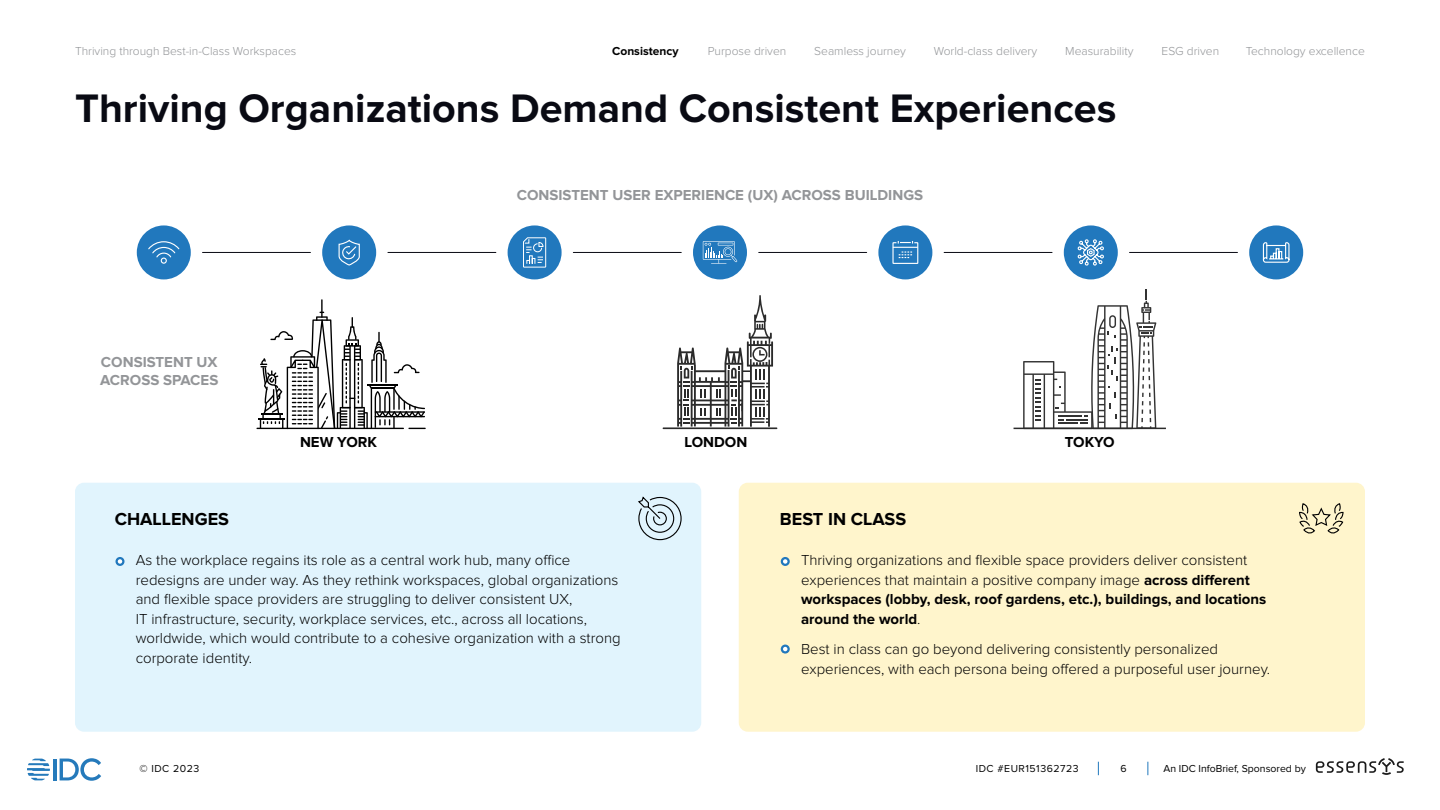
<style>
.page{position:relative;width:1440px;height:810px;background:#fff}
.page>*{position:absolute;margin:0;border:0;box-sizing:border-box;transform-origin:0 0}
.t1{font:700 41.25px "Proxima Nova";color:#090a13}
.t2{font:700 18px "Proxima Nova";color:#000}
.t3{font:300 15px/19.5px "Proxima Nova";color:#000}
.t4{font:700 15px/18px "Proxima Nova";color:#939598}
.t5{font:700 15px "Proxima Nova";color:#000}
.t6{font:300 12px "Proxima Nova";color:#939598}
.t7{font:700 12px "Proxima Nova";color:#000}
.t8{font:10.5px "Proxima Nova";color:#000}
.t9{font:10.5px "Proxima Nova";letter-spacing:.05em;color:#000}
.s1{font-size:9px}
.s2{font-weight:700}
</style>
<div class="page">
<hr style="left:53px;top:759px;width:4px;height:21px;background:#257abb">
<svg style="left:60px;top:758px;width:41px;height:23px"></svg>
<svg style="left:27px;top:759px;width:23px;height:21px"></svg>
<svg style="left:1098px;top:762px;width:1px;height:13px"></svg>
<svg style="left:1148px;top:762px;width:1px;height:13px"></svg>
<svg style="left:1316px;top:758px;width:88px;height:17px"></svg>
<div style="left:75px;top:483px;width:626px;height:249px;background:#e1f4fd;border-radius:9px"></div>
<div style="left:739px;top:483px;width:626px;height:249px;background:#fff5cc;border-radius:9px"></div>
<div style="left:117px;top:558px;width:6px;height:7px;background:#fff;border-radius:50%"></div>
<div style="left:116px;top:557px;width:8px;height:9px;border:2px solid #2178bd;border-radius:50%"></div>
<div style="left:782px;top:558px;width:7px;height:7px;background:#fff;border-radius:50%"></div>
<div style="left:781px;top:557px;width:9px;height:9px;border:2px solid #2178bd;border-radius:50%"></div>
<div style="left:782px;top:646px;width:7px;height:6px;background:#fff;border-radius:50%"></div>
<div style="left:781px;top:645px;width:9px;height:9px;border:2px solid #2178bd;border-radius:50%"></div>
<div style="left:137px;top:225px;width:54px;height:54px;background:#2178bd;border-radius:50%"></div>
<div style="left:878px;top:225px;width:54px;height:54px;background:#2178bd;border-radius:50%"></div>
<div style="left:322px;top:225px;width:54px;height:54px;background:#2178bd;border-radius:50%"></div>
<div style="left:1064px;top:225px;width:54px;height:54px;background:#2178bd;border-radius:50%"></div>
<div style="left:508px;top:225px;width:54px;height:54px;background:#2178bd;border-radius:50%"></div>
<div style="left:1249px;top:225px;width:54px;height:54px;background:#2178bd;border-radius:50%"></div>
<div style="left:693px;top:225px;width:54px;height:54px;background:#2178bd;border-radius:50%"></div>
<hr style="left:203px;top:252px;width:107px;height:1px;background:#090a13">
<hr style="left:759px;top:252px;width:108px;height:1px;background:#090a13">
<hr style="left:388px;top:252px;width:108px;height:1px;background:#090a13">
<hr style="left:944px;top:252px;width:108px;height:1px;background:#090a13">
<hr style="left:573px;top:252px;width:108px;height:1px;background:#090a13">
<hr style="left:1130px;top:252px;width:107px;height:1px;background:#090a13">
<svg style="left:148px;top:241px;width:32px;height:23px"></svg>
<svg style="left:703px;top:241px;width:34px;height:23px"></svg>
<svg style="left:338px;top:239px;width:22px;height:27px"></svg>
<svg style="left:523px;top:237px;width:23px;height:31px"></svg>
<svg style="left:1077px;top:239px;width:27px;height:27px"></svg>
<div style="left:892px;top:242px;width:26px;height:22px;border:1px solid #fff"></div>
<svg style="left:893px;top:241px;width:25px;height:17px"></svg>
<svg style="left:1262px;top:242px;width:28px;height:21px"></svg>
<svg style="left:677px;top:295px;width:96px;height:132px"></svg>
<hr style="left:663px;top:427px;width:114px;height:2px;background:#2b2b2b">
<hr style="left:256px;top:428px;width:148px;height:1px;background:#000">
<hr style="left:259px;top:418px;width:26px;height:2px;background:#000">
<svg style="left:260px;top:299px;width:166px;height:130px"></svg>
<svg style="left:1023px;top:290px;width:133px;height:138px"></svg>
<hr style="left:1014px;top:428px;width:152px;height:1px;background:#2b2b2b">
<svg style="left:638px;top:496px;width:44px;height:45px"></svg>
<svg style="left:1299px;top:503px;width:45px;height:31px"></svg>
<p class="t7" style="left:612px;top:46px;width:68px">Consistency</p>
<p class="t6" style="left:708px;top:46px;width:80px">Purpose driven</p>
<p class="t6" style="left:814px;top:46px;width:93px">Seamless journey</p>
<p class="t6" style="left:934px;top:46px;width:105px">World-class delivery</p>
<p class="t6" style="left:1065px;top:46px;width:70px">Measurability</p>
<p class="t6" style="left:1162px;top:46px;width:59px">ESG driven</p>
<p class="t6" style="left:1246px;top:46px;width:120px">Technology excellence</p>
<p class="t6" style="left:75px;top:46px;width:223px">Thriving through Best-in-Class Workspaces</p>
<h1 class="t1" style="left:75px;top:90px;width:1043px">Thriving Organizations Demand Consistent Experiences</h1>
<p class="t4" style="left:100px;top:354px;width:120px">CONSISTENT UX<br>ACROSS SPACES</p>
<p class="t4" style="left:517px;top:186px;width:408px">CONSISTENT USER EXPERIENCE (UX) ACROSS BUILDINGS</p>
<p class="t5" style="left:300px;top:436px;width:79px">NEW YORK</p>
<p class="t5" style="left:684px;top:436px;width:64px">LONDON</p>
<p class="t5" style="left:1065px;top:436px;width:51px">TOKYO</p>
<p class="t2" style="left:115px;top:511px;width:116px">CHALLENGES</p>
<p class="t2" style="left:780px;top:511px;width:128px">BEST IN CLASS</p>
<p class="t3" style="left:136px;top:551px;width:486px;text-indent:-19px"><span class="s1">•</span> As the workplace regains its role as a central work hub, many office redesigns are under way. As they rethink workspaces, global organizations and flexible space providers are struggling to deliver consistent UX,<br>IT infrastructure, security, workplace services, etc., across all locations, worldwide, which would contribute to a cohesive organization with a strong corporate identity.</p>
<p class="t3" style="left:801px;top:551px;width:467px;text-indent:-19px"><span class="s1">•</span> Thriving organizations and flexible space providers deliver consistent experiences that maintain a positive company image <span class="s2">across different workspaces (lobby, desk, roof gardens, etc.), buildings, and locations around the world</span>.</p>
<p class="t3" style="left:801px;top:640px;width:471px;text-indent:-19px"><span class="s1">•</span> Best in class can go beyond delivering consistently personalized experiences, with each persona being offered a purposeful user journey.</p>
<p class="t8" style="left:139px;top:763px;width:61px">© IDC 2023</p>
<p class="t9" style="left:976px;top:763px;width:104px">IDC #EUR151362723</p>
<p class="t8" style="left:1120px;top:763px;width:8px">6</p>
<p class="t8" style="left:1163px;top:763px;width:144px">An IDC InfoBrief, Sponsored by</p>
</div>
